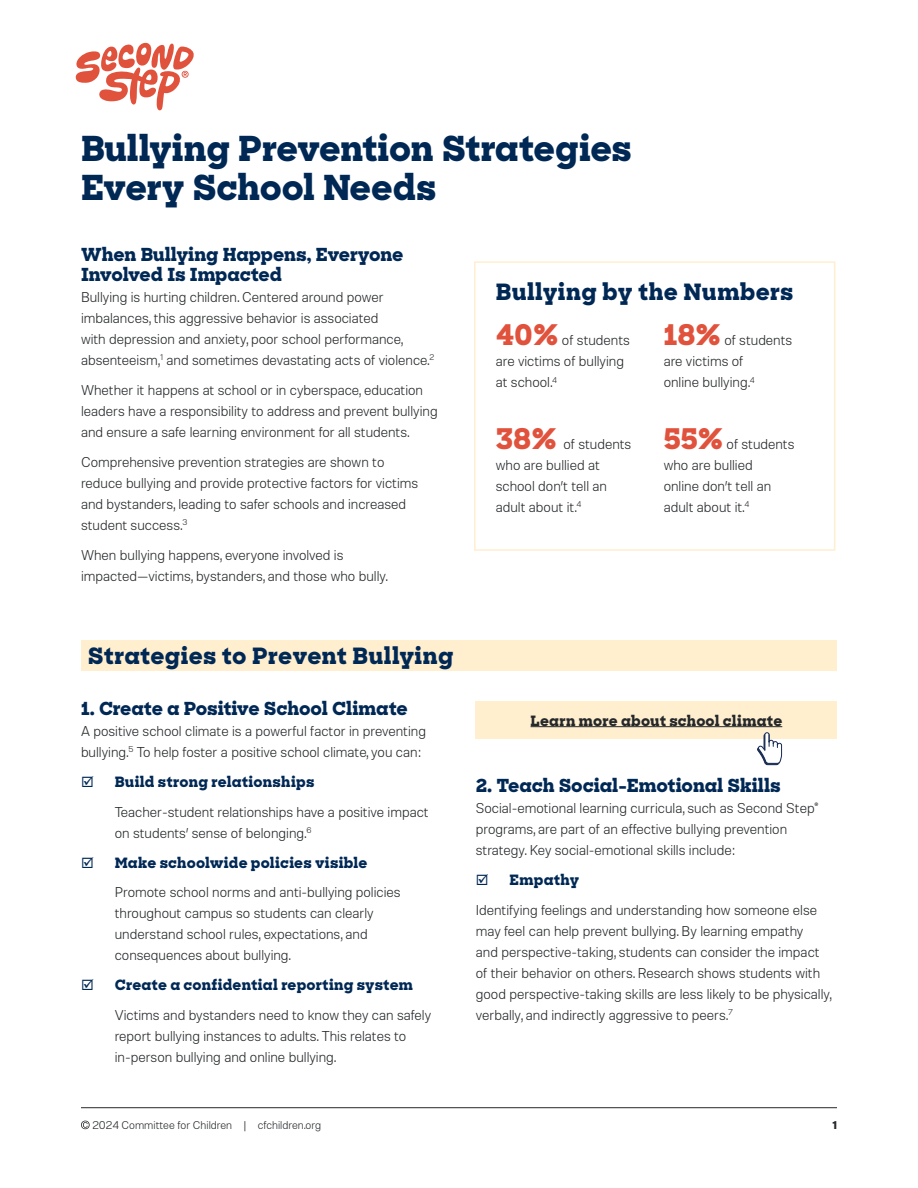
<style>
.page{position:relative;width:918px;height:1188px;background:#fff}
.page>*{position:absolute;margin:0;border:0;box-sizing:border-box;transform-origin:0 0}
._102_main_head_SS{font:800 34.5px/39px "Sharp Slab";letter-spacing:-.01em;color:#002855}
.t1{font:800 22.5px "Sharp Slab";letter-spacing:.01em;color:#002855}
._04_section_head_SS{font:800 18px/20.2px "Sharp Slab";letter-spacing:-.005em;color:#002855}
._05_body_SS{font:300 14.25px/21px "Molde";color:#25282a}
.t2{font:800 14.25px "Sharp Slab";letter-spacing:.01em;color:#002855}
.t3{font:800 14.25px "Sharp Slab";letter-spacing:.015em;color:#25282a}
.t4{font:300 11.25px "Molde";color:#25282a}
.t5{font:700 11.25px "Molde";color:#25282a}
.s1{font-family:"Sharp Slab";font-weight:800;font-size:28.5px;color:#e1523d}
</style>
<div class="page">
<hr style="left:81px;top:1107px;width:756px;height:1px;background:#25282a">
<svg style="left:81px;top:1121px;width:9px;height:8px"></svg>
<svg style="left:75px;top:42px;width:119px;height:69px"></svg>
<div style="left:81px;top:641px;width:756px;height:30px;background:#ffefcf"></div>
<div style="left:474px;top:261px;width:361px;height:290px;border:2px solid #ffefcf"></div>
<div style="left:476px;top:701px;width:361px;height:38px;background:#ffefcf"></div>
<hr style="left:531px;top:726px;width:251px;height:1px;background:#25282a">
<svg style="left:757px;top:732px;width:25px;height:33px"></svg>
<p class="_102_main_head_SS" style="left:81px;top:128px;width:552px">Bullying Prevention Strategies<br>Every School Needs</p>
<p class="_04_section_head_SS" style="left:81px;top:244px;width:324px">When Bullying Happens, Everyone<br>Involved Is Impacted</p>
<p class="_05_body_SS" style="left:81px;top:286px;width:355px">Bullying is hurting children. Centered around power imbalances, this aggressive behavior is associated<br>with depression and anxiety, poor school performance, absenteeism,<sup>1</sup> and sometimes devastating acts of violence.<sup>2</sup></p>
<p class="_05_body_SS" style="left:81px;top:379px;width:358px">Whether it happens at school or in cyberspace, education leaders have a responsibility to address and prevent bullying and ensure a safe learning environment for all students.</p>
<p class="_05_body_SS" style="left:81px;top:451px;width:339px">Comprehensive prevention strategies are shown to reduce bullying and provide protective factors for victims and bystanders, leading to safer schools and increased student success.<sup>3</sup></p>
<p class="_05_body_SS" style="left:81px;top:544px;width:308px">When bullying happens, everyone involved is impacted—victims, bystanders, and those who bully.</p>
<h4 class="t1" style="left:496px;top:276px;width:299px">Bullying by the Numbers</h4>
<p class="_05_body_SS" style="left:496px;top:329px;width:136px"><span class="s1">40%</span> of students are victims of bullying at school.<sup>4</sup></p>
<p class="_05_body_SS" style="left:664px;top:329px;width:130px"><span class="s1">18%</span> of students are victims of<br>online bullying.<sup>4</sup></p>
<p class="_05_body_SS" style="left:664px;top:433px;width:132px"><span class="s1">55%</span> of students who are bullied<br>online don’t tell an adult about it.<sup>4</sup></p>
<p class="_05_body_SS" style="left:496px;top:433px;width:137px"><span class="s1">38%</span> of students who are bullied at school don’t tell an adult about it.<sup>4</sup></p>
<h4 class="t1" style="left:88px;top:640px;width:367px">Strategies to Prevent Bullying</h4>
<p class="_04_section_head_SS" style="left:81px;top:698px;width:328px">1. Create a Positive School Climate</p>
<p class="_05_body_SS" style="left:81px;top:720px;width:346px">A positive school climate is a powerful factor in preventing bullying.<sup>5</sup> To help foster a positive school climate, you can:</p>
<p class="t2" style="left:115px;top:771px;width:201px">Build strong relationships</p>
<p class="_05_body_SS" style="left:115px;top:801px;width:316px">Teacher-student relationships have a positive impact on students’ sense of belonging.<sup>6</sup></p>
<p class="t2" style="left:115px;top:852px;width:254px">Make schoolwide policies visible</p>
<p class="_05_body_SS" style="left:115px;top:881px;width:287px">Promote school norms and anti-bullying policies throughout campus so students can clearly understand school rules, expectations, and consequences about bullying.</p>
<p class="t2" style="left:115px;top:975px;width:300px">Create a confidential reporting system</p>
<p class="_05_body_SS" style="left:115px;top:1004px;width:318px">Victims and bystanders need to know they can safely report bullying instances to adults. This relates to in-person bullying and online bullying.</p>
<h6 class="t3" style="left:531px;top:710px;width:253px">Learn more about school climate</h6>
<p class="_04_section_head_SS" style="left:476px;top:775px;width:306px">2. Teach Social-Emotional Skills</p>
<p class="_05_body_SS" style="left:476px;top:797px;width:344px">Social-emotional learning curricula, such as Second Step® programs, are part of an effective bullying prevention strategy. Key social-emotional skills include:</p>
<p class="t2" style="left:510px;top:870px;width:71px">Empathy</p>
<p class="_05_body_SS" style="left:476px;top:899px;width:357px">Identifying feelings and understanding how someone else may feel can help prevent bullying. By learning empathy<br>and perspective-taking, students can consider the impact of their behavior on others. Research shows students with good perspective-taking skills are less likely to be physically, verbally, and indirectly aggressive to peers.<sup>7</sup></p>
<p class="t4" style="left:92px;top:1118px;width:230px">2024 Committee for Children | cfchildren.org</p>
<p class="t5" style="left:832px;top:1117px;width:6px">1</p>
</div>
